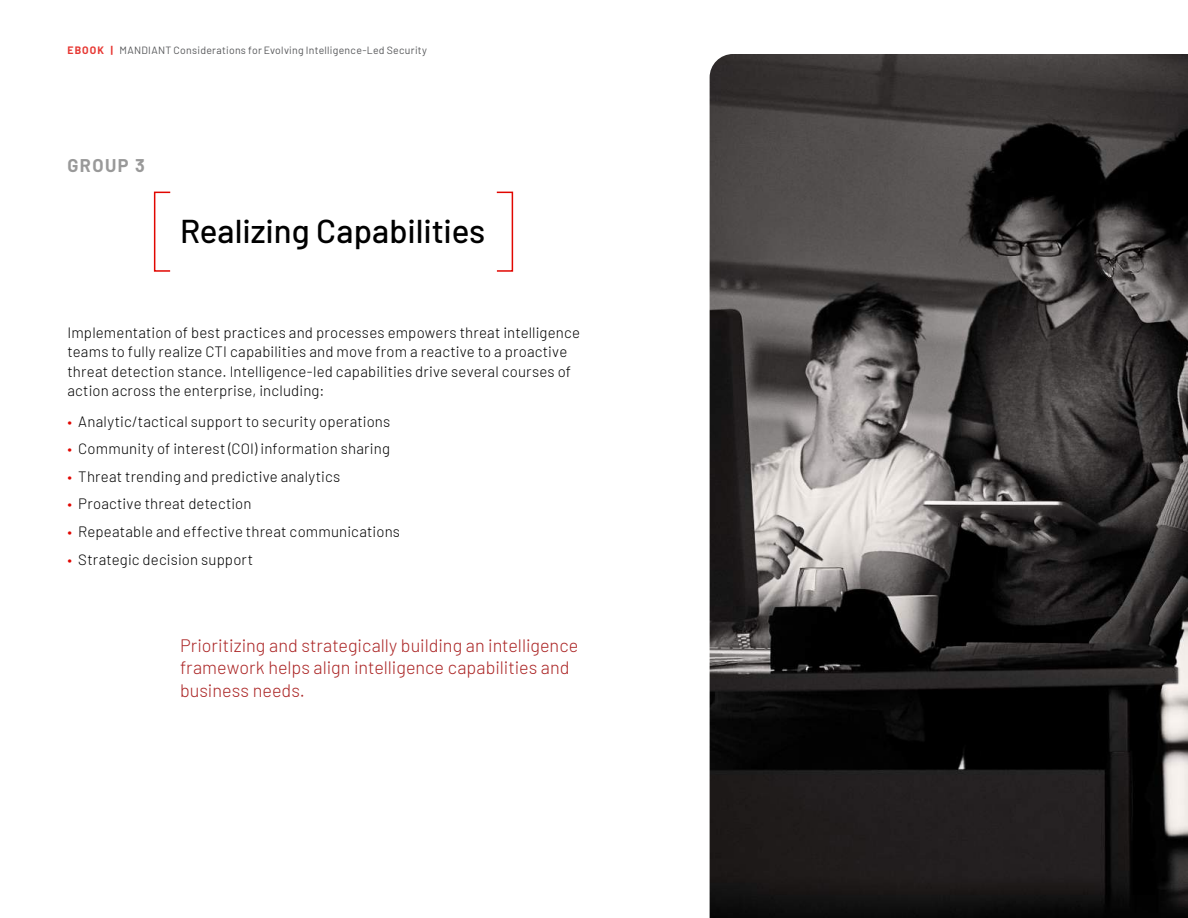
<style>
.page{position:relative;width:1188px;height:918px;background:#fff}
.page>*{position:absolute;margin:0;border:0;box-sizing:border-box;transform-origin:0 0}
.t1{font:500 33px "Barlow";color:#000}
.t2{font:300 18px/22.5px "Barlow";color:#ab2525}
.t3{font:700 18px "Barlow";letter-spacing:.08em;color:#999}
.t4{font:300 15px/19.5px "Barlow";letter-spacing:.01em;color:#000}
.t5{font:10.5px "Barlow";letter-spacing:.025em;color:#57585a}
.s1{font-weight:700;color:#e73833}
.s2{color:#e10600}
</style>
<div class="page">
<img style="left:710px;top:54px;width:478px;height:864px">
<div style="left:154px;top:192px;width:17px;height:80px;border:2px solid #e10600"></div>
<div style="left:496px;top:192px;width:17px;height:80px;border:2px solid #e10600"></div>
<p class="t5" style="left:68px;top:42px;width:361px"><span class="s1">EBOOK |</span> MANDIANT Considerations for Evolving Intelligence-Led Security</p>
<p class="t3" style="left:68px;top:152px;width:79px">GROUP 3</p>
<h1 class="t1" style="left:180px;top:207px;width:307px">Realizing Capabilities</h1>
<p class="t4" style="left:68px;top:322px;width:514px">Implementation of best practices and processes empowers threat intelligence teams to fully realize CTI capabilities and move from a reactive to a proactive threat detection stance. Intelligence-led capabilities drive several courses of action across the enterprise, including:</p>
<p class="t4" style="left:68px;top:410px;width:324px"><span class="s2">•</span> Analytic/tactical support to security operations</p>
<p class="t4" style="left:68px;top:438px;width:324px"><span class="s2">•</span> Community of interest (COI) information sharing</p>
<p class="t4" style="left:68px;top:465px;width:274px"><span class="s2">•</span> Threat trending and predictive analytics</p>
<p class="t4" style="left:68px;top:493px;width:186px"><span class="s2">•</span> Proactive threat detection</p>
<p class="t4" style="left:68px;top:521px;width:334px"><span class="s2">•</span> Repeatable and effective threat communications</p>
<p class="t4" style="left:68px;top:548px;width:187px"><span class="s2">•</span> Strategic decision support</p>
<p class="t2" style="left:180px;top:633px;width:400px">Prioritizing and strategically building an intelligence framework helps align intelligence capabilities and business needs.</p>
</div>
